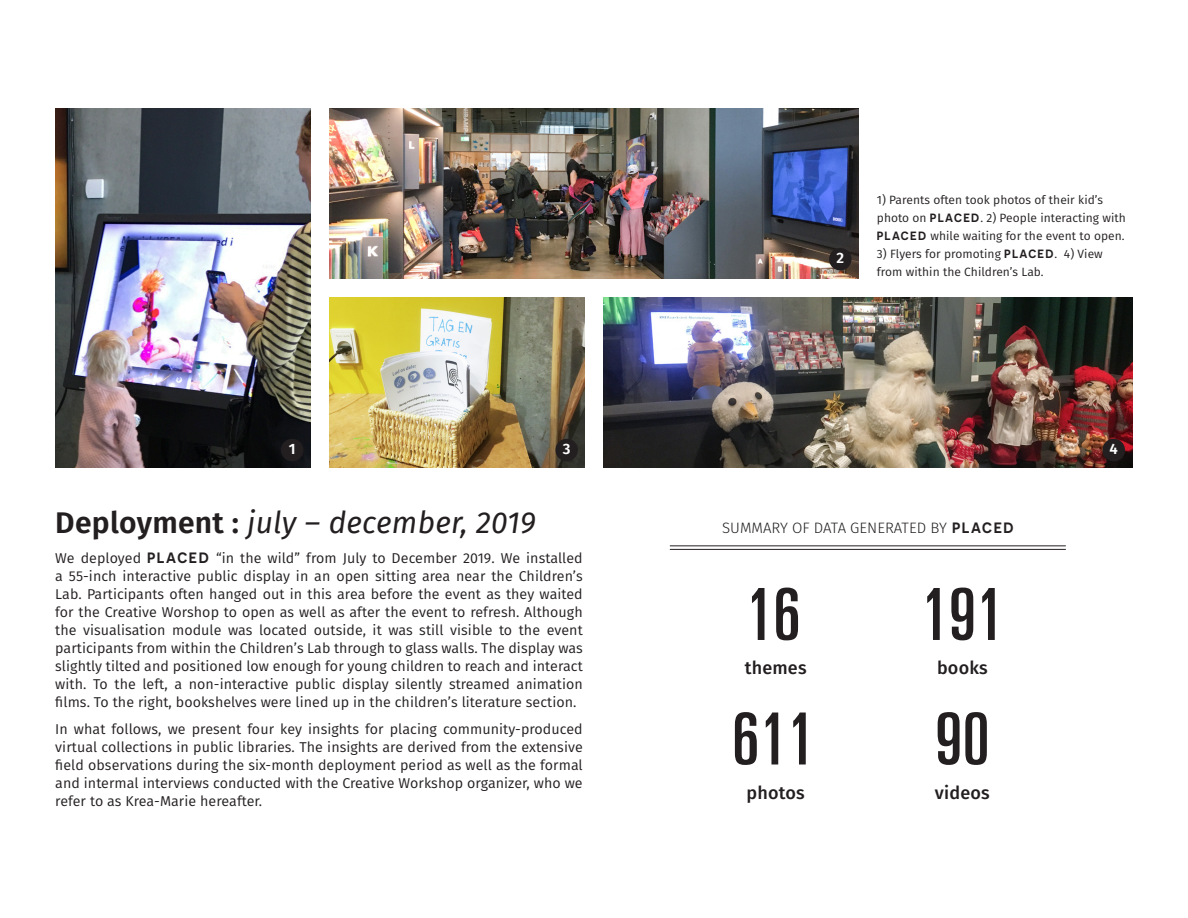
<style>
.page{position:relative;width:1188px;height:918px;background:#fff}
.page>*{position:absolute;margin:0;border:0;box-sizing:border-box;transform-origin:0 0}
.Number_Condensed{font:ultra-condensed 72px "Univers LT Std";letter-spacing:.01em;color:#231f20}
.Title_A{font:italic 30px "Fira Sans";letter-spacing:.01em;color:#231f20}
.Quote_1{font:500 18px "Fira Sans";letter-spacing:.01em;color:#231f20}
.Title_B{font:300 15px "Fira Sans";color:#231f20}
.Title_B-2{font:600 15px "Fira Sans";color:#fff}
.t1{font:14.25px/18px "Fira Sans";letter-spacing:.005em;color:#231f20;text-align:justify}
.t2{font:12px/18px "Fira Sans";letter-spacing:.005em;color:#231f20}
.s1{font-family:"Novecentosans";font-weight:600}
.s2{font-weight:600;font-style:normal}
.s3{font-family:"Novecentosans";font-weight:600;font-size:15px}
</style>
<div class="page">
<hr style="left:670px;top:545px;width:396px;height:1px;background:#231f20">
<hr style="left:670px;top:549px;width:396px;height:1px;background:#231f20">
<img style="left:55px;top:108px;width:256px;height:360px">
<img style="left:330px;top:108px;width:528px;height:170px">
<img style="left:604px;top:298px;width:528px;height:170px">
<img style="left:330px;top:298px;width:254px;height:170px">
<div style="left:281px;top:439px;width:22px;height:22px;background:#231f20;border-radius:50%"></div>
<div style="left:555px;top:439px;width:23px;height:22px;background:#231f20;border-radius:50%"></div>
<div style="left:1102px;top:439px;width:23px;height:22px;background:#231f20;border-radius:50%"></div>
<div style="left:829px;top:248px;width:23px;height:22px;background:#231f20;border-radius:50%"></div>
<p class="Title_B-2" style="left:836px;top:246px;width:9px">2</p>
<p class="t2" style="left:877px;top:191px;width:251px">1) Parents often took photos of their kid’s photo on <span class="s1">PLACED</span>. 2) People interacting with<br><span class="s1">PLACED</span> while waiting for the event to open.</p>
<p class="t2" style="left:877px;top:245px;width:228px">3) Flyers for promoting <span class="s1">PLACED</span>. 4) View from within the Children’s Lab.</p>
<p class="Title_B-2" style="left:289px;top:437px;width:8px">1</p>
<p class="Title_B-2" style="left:563px;top:437px;width:9px">3</p>
<p class="Title_B-2" style="left:1110px;top:437px;width:10px">4</p>
<p class="Title_A" style="left:55px;top:500px;width:482px"><span class="s2">Deployment :</span> july – december, 2019</p>
<p class="t1" style="left:55px;top:549px;width:529px">We deployed <span class="s3">PLACED</span> “in the wild” from July to December 2019. We installed a 55-inch interactive public display in an open sitting area near the Children’s Lab. Participants often hanged out in this area before the event as they waited for the Creative Worshop to open as well as after the event to refresh. Although the visualisation module was located outside, it was still visible to the event participants from within the Children’s Lab through to glass walls. The display was slightly tilted and positioned low enough for young children to reach and interact with. To the left, a non-interactive public display silently streamed animation films. To the right, bookshelves were lined up in the children’s literature section.</p>
<p class="t1" style="left:55px;top:720px;width:529px">In what follows, we present four key insights for placing community-produced virtual collections in public libraries. The insights are derived from the extensive field observations during the six-month deployment period as well as the formal and intermal interviews conducted with the Creative Workshop organizer, who we refer to as Krea-Marie hereafter.</p>
<p class="Title_B" style="left:722px;top:518px;width:293px">SUMMARY OF DATA GENERATED BY <span class="s1">PLACED</span></p>
<p class="Number_Condensed" style="left:746px;top:573px;width:56px">16</p>
<p class="Quote_1" style="left:745px;top:654px;width:63px">themes</p>
<p class="Number_Condensed" style="left:732px;top:698px;width:83px">611</p>
<p class="Quote_1" style="left:747px;top:778px;width:60px">photos</p>
<p class="Number_Condensed" style="left:921px;top:573px;width:83px">191</p>
<p class="Quote_1" style="left:937px;top:654px;width:52px">books</p>
<p class="Number_Condensed" style="left:935px;top:698px;width:56px">90</p>
<p class="Quote_1" style="left:935px;top:778px;width:56px">videos</p>
</div>
